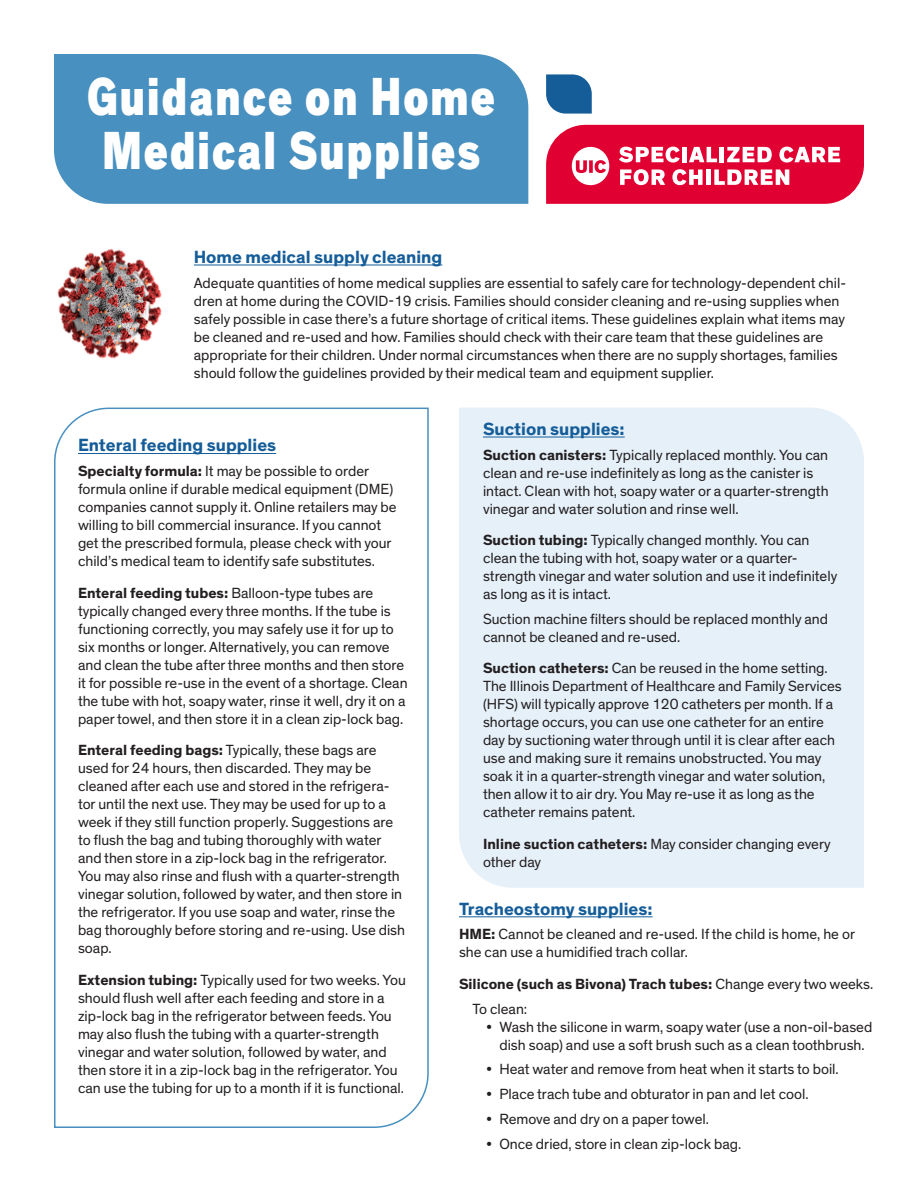
<style>
.page{position:relative;width:918px;height:1188px;background:#fff}
.page>*{position:absolute;margin:0;border:0;box-sizing:border-box;transform-origin:0 0}
.t1{font:900 54.6px/54px "Theinhardt";letter-spacing:.05em;color:#fff;scale:.79 1}
.t2{font:700 18px "Theinhardt";color:#155d99}
.t3{font:15px/18px "Theinhardt";color:#231f20}
.t4{font:700 15px "Theinhardt";color:#231f20}
.s1{font-weight:700}
.s2{font-weight:400}
</style>
<div class="page">
<img style="left:57px;top:248px;width:105px;height:111px">
<svg style="left:546px;top:74px;width:46px;height:40px;background:#3070a5"></svg>
<svg style="left:546px;top:125px;width:318px;height:79px"></svg>
<div style="left:54px;top:54px;width:474px;height:150px;background:#4890bf"></div>
<div style="left:459px;top:408px;width:405px;height:480px;background:#e6f0f9"></div>
<hr style="left:194px;top:265px;width:248px;height:1px;background:#155d99">
<hr style="left:483px;top:437px;width:142px;height:1px;background:#155d99">
<hr style="left:459px;top:916px;width:194px;height:1px;background:#155d99">
<svg style="left:54px;top:407px;width:375px;height:721px"></svg>
<p class="t1" style="left:87px;top:71px;width:518px">Guidance on Home<br>Medical Supplies</p>
<p class="t2" style="left:194px;top:246px;width:250px">Home medical supply cleaning</p>
<p class="t3" style="left:194px;top:274px;width:654px">Adequate quantities of home medical supplies are essential to safely care for technology-dependent chil&shy;dren at home during the COVID-19 crisis. Families should consider cleaning and re-using supplies when safely possible in case there’s a future shortage of critical items. These guidelines explain what items may be cleaned and re-used and how. Families should check with their care team that these guidelines are appropriate for their children. Under normal circumstances when there are no supply shortages, families should follow the guidelines provided by their medical team and equipment supplier.</p>
<p class="t2" style="left:78px;top:434px;width:200px">Enteral feeding supplies</p>
<p class="t3" style="left:78px;top:462px;width:320px"><span class="s1">Specialty formula:</span> It may be possible to order formula online if durable medical equipment (DME) companies cannot supply it. Online retailers may be willing to bill commercial insurance. If you cannot get the prescribed formula, please check with your child’s medical team to identify safe substitutes.</p>
<p class="t3" style="left:78px;top:584px;width:331px"><span class="s1">Enteral feeding tubes:</span> Balloon-type tubes are typically changed every three months. If the tube is functioning correctly, you may safely use it for up to six months or longer. Alternatively, you can remove and clean the tube after three months and then store it for possible re-use in the event of a shortage. Clean the tube with hot, soapy water, rinse it well, dry it on a paper towel, and then store it in a clean zip-lock bag.</p>
<p class="t3" style="left:78px;top:741px;width:329px"><span class="s1">Enteral feeding bags:</span> Typically, these bags are used for 24 hours, then discarded. They may be cleaned after each use and stored in the refrigera&shy;tor until the next use. They may be used for up to a week if they still function properly. Suggestions are to flush the bag and tubing thoroughly with water and then store in a zip-lock bag in the refrigerator.<br>You may also rinse and flush with a quarter-strength vinegar solution, followed by water, and then store in the refrigerator. If you use soap and water, rinse the bag thoroughly before storing and re-using. Use dish soap.</p>
<p class="t3" style="left:78px;top:971px;width:329px"><span class="s1">Extension tubing:</span> Typically used for two weeks. You should flush well after each feeding and store in a zip-lock bag in the refrigerator between feeds. You may also flush the tubing with a quarter-strength vinegar and water solution, followed by water, and then store it in a zip-lock bag in the refrigerator. You can use the tubing for up to a month if it is functional.</p>
<p class="t2" style="left:483px;top:418px;width:143px">Suction supplies:</p>
<p class="t3" style="left:483px;top:446px;width:347px"><span class="s1">Suction canisters:</span> Typically replaced monthly. You can clean and re-use indefinitely as long as the canister is intact. Clean with hot, soapy water or a quarter-strength vinegar and water solution and rinse well.</p>
<p class="t3" style="left:483px;top:531px;width:356px"><span class="s1">Suction tubing:</span> Typically changed monthly. You can clean the tubing with hot, soapy water or a quarter&shy;strength vinegar and water solution and use it indefinitely as long as it is intact.</p>
<p class="t3" style="left:483px;top:610px;width:347px">Suction machine filters should be replaced monthly and cannot be cleaned and re-used.</p>
<p class="t3" style="left:483px;top:660px;width:360px"><span class="s1">Suction catheters:</span> Can be reused in the home setting.<br>The Illinois Department of Healthcare and Family Services (HFS) will typically approve 120 catheters per month. If a shortage occurs, you can use one catheter for an entire day by suctioning water through until it is clear after each use and making sure it remains unobstructed. You may soak it in a quarter-strength vinegar and water solution, then allow it to air dry. You May re-use it as long as the catheter remains patent.</p>
<p class="t3" style="left:483px;top:835px;width:349px"><span class="s1">Inline suction catheters:</span> May consider changing every other day</p>
<p class="t2" style="left:459px;top:897px;width:195px">Tracheostomy supplies:</p>
<p class="t3" style="left:459px;top:926px;width:398px"><span class="s1">HME:</span> Cannot be cleaned and re-used. If the child is home, he or she can use a humidified trach collar.</p>
<p class="t4" style="left:459px;top:975px;width:416px">Silicone (such as Bivona) Trach tubes: <span class="s2">Change every two weeks.</span></p>
<p class="t3" style="left:472px;top:1000px;width:56px">To clean:</p>
<p class="t3" style="left:486px;top:1018px;width:388px;text-align:center">• Wash the silicone in warm, soapy water (use a non-oil-based dish soap) and use a soft brush such as a clean toothbrush.</p>
<p class="t3" style="left:486px;top:1061px;width:354px">• Heat water and remove from heat when it starts to boil.</p>
<p class="t3" style="left:486px;top:1086px;width:324px">• Place trach tube and obturator in pan and let cool.</p>
<p class="t3" style="left:486px;top:1110px;width:224px">• Remove and dry on a paper towel.</p>
<p class="t3" style="left:486px;top:1135px;width:257px">• Once dried, store in clean zip-lock bag.</p>
</div>
